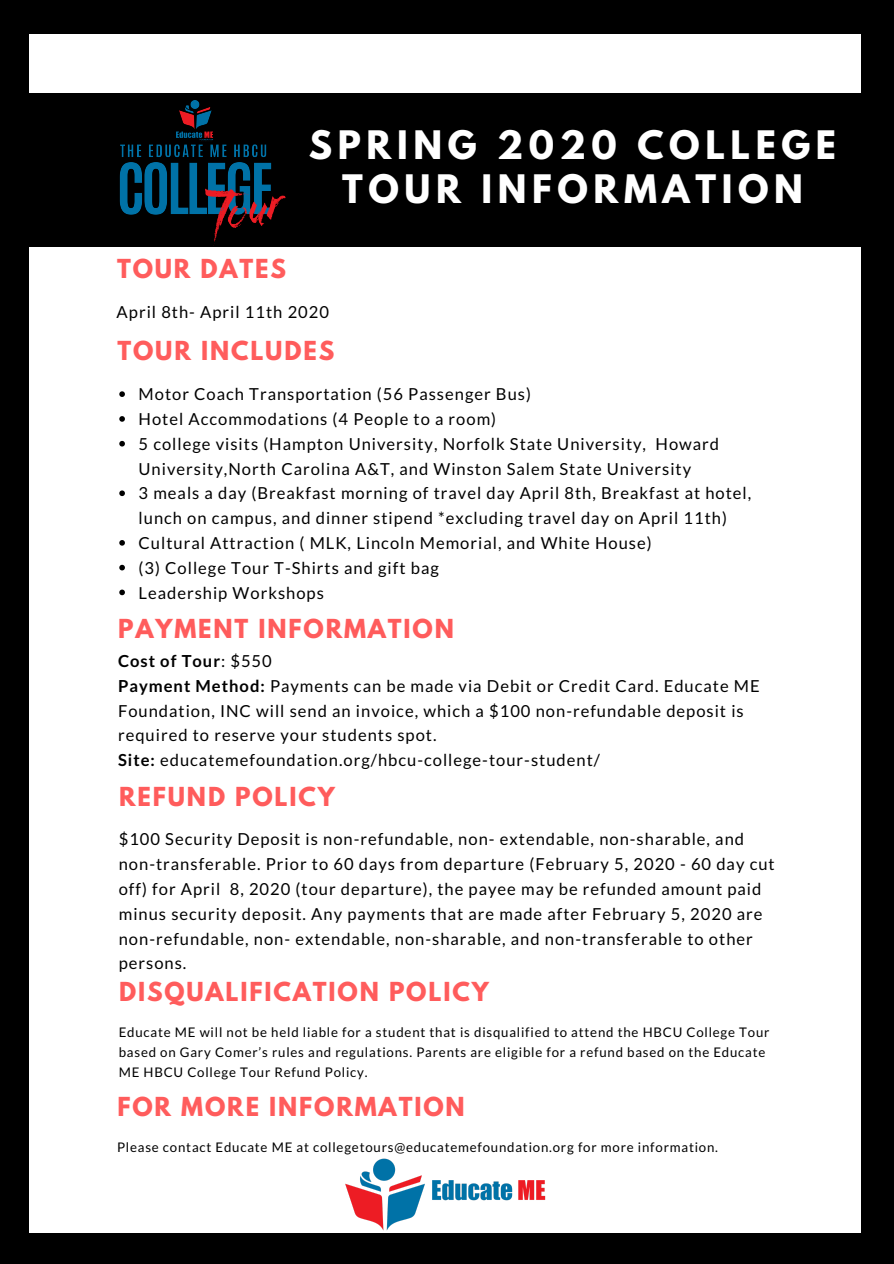
<style>
.page{position:relative;width:894px;height:1264px;background:#fff}
.page>*{position:absolute;margin:0;border:0;box-sizing:border-box;transform-origin:0 0}
.t1{font:700 34.8px/44px "League Spartan";letter-spacing:.16em;color:#fff;text-align:center}
.t2{font:700 23.25px "League Spartan";letter-spacing:.08em;color:#ff5c5c}
.t3{font:16.5px/24.8px "Lato";letter-spacing:.06em;color:#000}
.t4{font:13.2px/20.2px "Lato";letter-spacing:.06em;color:#000}
.s1{font-weight:700}
</style>
<div class="page">
<div style="left:0;top:0;width:893px;height:1263px;background:#000"></div>
<div style="left:30px;top:34px;width:830px;height:1198px;background:#fff"></div>
<svg style="left:119px;top:391px;width:6px;height:6px"></svg>
<svg style="left:119px;top:416px;width:6px;height:6px"></svg>
<svg style="left:119px;top:441px;width:6px;height:5px"></svg>
<svg style="left:119px;top:490px;width:6px;height:6px"></svg>
<svg style="left:119px;top:540px;width:6px;height:5px"></svg>
<svg style="left:119px;top:565px;width:6px;height:5px"></svg>
<svg style="left:119px;top:589px;width:6px;height:6px"></svg>
<div style="left:0;top:93px;width:893px;height:153px;background:#000"></div>
<img style="left:87px;top:100px;width:217px;height:147px">
<img style="left:345px;top:1158px;width:201px;height:73px">
<h2 class="t2" style="left:117px;top:257px;width:171px">TOUR DATES</h2>
<h1 class="t1" style="left:309px;top:127px;width:528px">SPRING 2020 COLLEGE<br>TOUR INFORMATION</h1>
<p class="t3" style="left:117px;top:299px;width:214px">April 8th- April 11th 2020</p>
<h2 class="t2" style="left:117px;top:339px;width:218px">TOUR INCLUDES</h2>
<p class="t3" style="left:138px;top:381px;width:614px">Motor Coach Transportation (56 Passenger Bus)<br>Hotel Accommodations (4 People to a room)<br>5 college visits (Hampton University, Norfolk State University, Howard University,North Carolina A&amp;T, and Winston Salem State University<br>3 meals a day (Breakfast morning of travel day April 8th, Breakfast at hotel, lunch on campus, and dinner stipend *excluding travel day on April 11th)<br>Cultural Attraction ( MLK, Lincoln Memorial, and White House)<br>(3) College Tour T-Shirts and gift bag<br>Leadership Workshops</p>
<h2 class="t2" style="left:118px;top:617px;width:337px">PAYMENT INFORMATION</h2>
<p class="t3" style="left:118px;top:648px;width:643px"><span class="s1">Cost of Tour</span>: $550<br><span class="s1">Payment Method:</span> Payments can be made via Debit or Credit Card. Educate ME Foundation, INC will send an invoice, which a $100 non-refundable deposit is required to reserve your students spot.<br><span class="s1">Site:</span> educatemefoundation.org/hbcu-college-tour-student/</p>
<h2 class="t2" style="left:119px;top:784px;width:217px">REFUND POLICY</h2>
<p class="t3" style="left:119px;top:826px;width:657px">$100 Security Deposit is non-refundable, non- extendable, non-sharable, and non-transferable. Prior to 60 days from departure (February 5, 2020 - 60 day cut off) for April 8, 2020 (tour departure), the payee may be refunded amount paid minus security deposit. Any payments that are made after February 5, 2020 are non-refundable, non- extendable, non-sharable, and non-transferable to other persons.</p>
<h2 class="t2" style="left:119px;top:980px;width:371px">DISQUALIFICATION POLICY</h2>
<p class="t4" style="left:119px;top:1021px;width:652px">Educate ME will not be held liable for a student that is disqualified to attend the HBCU College Tour based on Gary Comer’s rules and regulations. Parents are eligible for a refund based on the Educate<br>ME HBCU College Tour Refund Policy.</p>
<h2 class="t2" style="left:117px;top:1095px;width:349px">FOR MORE INFORMATION</h2>
<p class="t4" style="left:117px;top:1136px;width:602px">Please contact Educate ME at collegetours@educatemefoundation.org for more information.</p>
</div>
